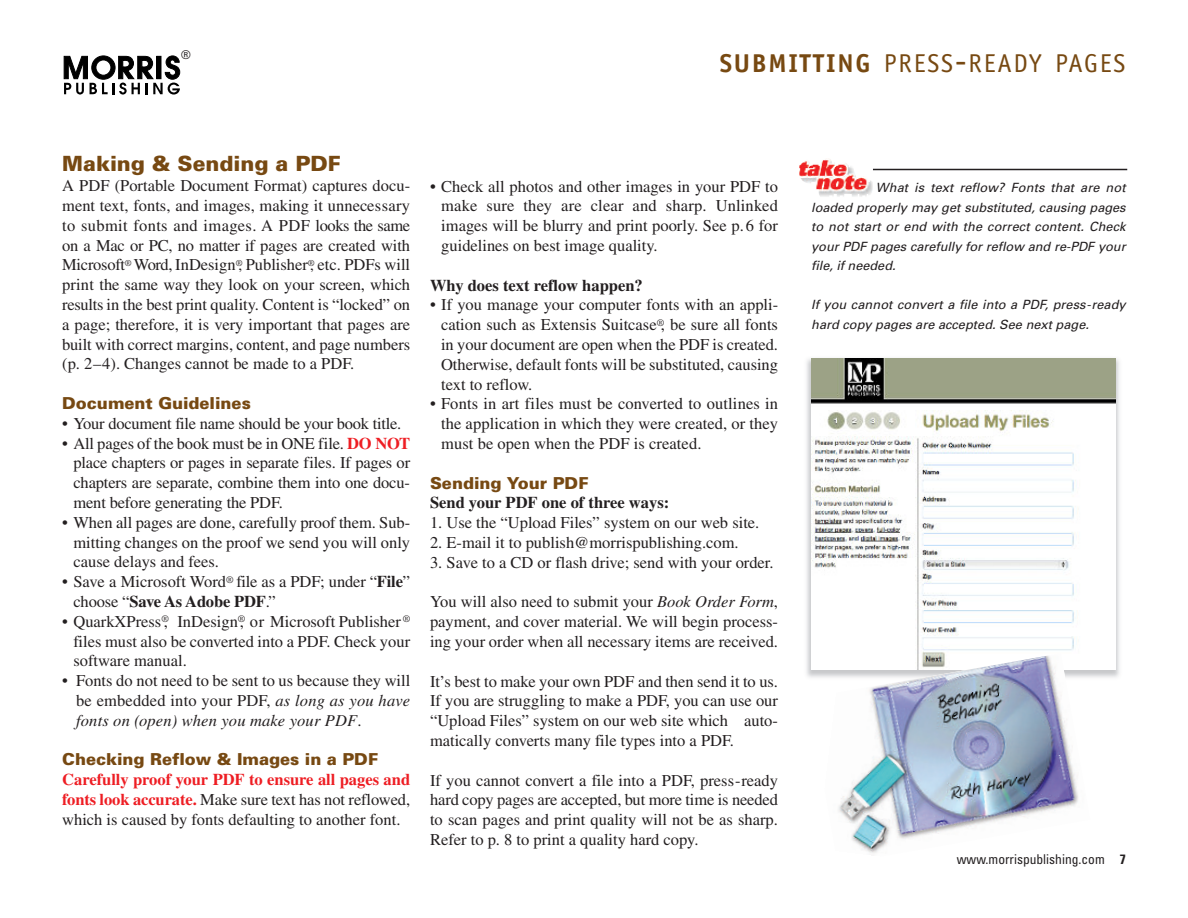
<style>
.page{position:relative;width:1188px;height:918px;background:#fff}
.page>*{position:absolute;margin:0;border:0;box-sizing:border-box;transform-origin:0 0}
.t1{font:25.8px "Officina Sans";letter-spacing:.065em;color:#774912}
.t2{font:900 21px "Univers";color:#774912}
.t3{font:16.5px/19.8px "Times";color:#231f20;text-align:justify}
.t4{font:900 16.5px "Univers";color:#774912}
.t5{font:700 16.5px "Times";color:#231f20}
.t6{font:condensed 13.5px "Univers";color:#231f20}
.t7{font:italic 12.75px/19.5px "Univers";letter-spacing:.005em;color:#231f20;text-align:justify}
.t8{font:condensed 12px "Univers";color:#231f20}
.s1{font-weight:700}
.s2{font-size:34.5px}
.s3{font-size:15px}
.s4{font-weight:700;color:#ee1d23}
.s5{font-style:italic}
</style>
<div class="page">
<svg style="left:64px;top:56px;width:116px;height:39px"></svg>
<img style="left:806px;top:358px;width:314px;height:320px">
<img style="left:812px;top:359px;width:304px;height:311px">
<svg style="left:808px;top:653px;width:10px;height:25px"></svg>
<img style="left:818px;top:653px;width:272px;height:200px">
<hr style="left:873px;top:169px;width:254px;height:1px;background:#231f20">
<img style="left:799px;top:159px;width:74px;height:38px">
<p class="t8" style="left:181px;top:50px;width:11px">®</p>
<h1 class="t1" style="left:720px;top:53px;width:407px"><span class="s1">SUBMITTING</span> PRESS<span class="s2">-</span>READY PAGES</h1>
<p class="t2" style="left:62px;top:156px;width:280px">Making &amp; Sending a PDF</p>
<p class="t3" style="left:62px;top:178px;width:350px">A PDF (Portable Document Format) captures docu&shy;ment text, fonts, and images, making it unnecessary to submit fonts and images. A PDF looks the same on a Mac or PC, no matter if pages are created with Microsoft<sup>®</sup> Word, InDesign<sup>®</sup><span class="s3">,</span> Publisher<sup>®</sup><span class="s3">,</span> etc. PDFs will print the same way they look on your screen, which results in the best print quality. Content is “locked” on a page; therefore, it is very important that pages are built with correct margins, content, and page numbers (p. 2–4). Changes cannot be made to a PDF.</p>
<p class="t4" style="left:62px;top:397px;width:190px">Document Guidelines</p>
<p class="t3" style="left:62px;top:415px;width:341px">• Your document file name should be your book title.</p>
<p class="t3" style="left:73px;top:435px;width:338px;text-indent:-11px">• All pages of the book must be in ONE file. <span class="s4">DO NOT </span>place chapters or pages in separate files. If pages or chapters are separate, combine them into one docu&shy;ment before generating the PDF.</p>
<p class="t3" style="left:73px;top:514px;width:338px;text-indent:-11px">• When all pages are done, carefully proof them. Sub&shy;mitting changes on the proof we send you will only cause delays and fees.</p>
<p class="t3" style="left:73px;top:574px;width:338px;text-indent:-11px">• Save a Microsoft Word<sup>®</sup> file as a PDF; under “<span class="s1">File</span>” choose “<span class="s1">Save As Adobe PDF</span>.”</p>
<p class="t3" style="left:73px;top:613px;width:338px;text-indent:-11px">• QuarkXPress<sup>®</sup>, InDesign<sup>®</sup>, or Microsoft Publisher <sup>® </sup>files must also be converted into a PDF. Check your software manual.</p>
<p class="t3" style="left:76px;top:673px;width:336px;text-indent:-14px">• Fonts do not need to be sent to us because they will be embedded into your PDF, <span class="s5">as long as you have fonts on (open) when you make your PDF</span>.</p>
<p class="t4" style="left:62px;top:754px;width:317px">Checking Reflow &amp; Images in a PDF</p>
<p class="t3" style="left:62px;top:772px;width:350px"><span class="s4">Carefully proof your PDF to ensure all pages and fonts look accurate.</span> Make sure text has not reflowed, which is caused by fonts defaulting to another font.</p>
<p class="t3" style="left:441px;top:178px;width:338px;text-indent:-11px">• Check all photos and other images in your PDF to make sure they are clear and sharp. Unlinked images will be blurry and print poorly. See p. 6 for guidelines on best image quality.</p>
<p class="t5" style="left:430px;top:279px;width:214px">Why does text reflow happen?</p>
<p class="t3" style="left:441px;top:297px;width:339px;text-indent:-11px">• If you manage your computer fonts with an appli&shy;cation such as Extensis Suitcase<sup>®</sup>, be sure all fonts in your document are open when the PDF is created.<br>Otherwise, default fonts will be substituted, causing text to reflow.</p>
<p class="t3" style="left:441px;top:396px;width:339px;text-indent:-11px">• Fonts in art files must be converted to outlines in the application in which they were created, or they must be open when the PDF is created.</p>
<p class="t4" style="left:430px;top:477px;width:160px">Sending Your PDF</p>
<p class="t5" style="left:430px;top:497px;width:241px">Send your PDF one of three ways:</p>
<p class="t3" style="left:430px;top:514px;width:331px">1. Use the “Upload Files” system on our web site.</p>
<p class="t3" style="left:430px;top:534px;width:310px">2. E-mail it to publish@morrispublishing.com.</p>
<p class="t3" style="left:430px;top:554px;width:345px">3. Save to a CD or flash drive; send with your order.</p>
<p class="t3" style="left:430px;top:594px;width:350px">You will also need to submit your <span class="s5">Book Order Form</span>, payment, and cover material. We will begin process&shy;ing your order when all necessary items are received.</p>
<p class="t3" style="left:430px;top:673px;width:350px">It’s best to make your own PDF and then send it to us.<br>If you are struggling to make a PDF, you can use our “Upload Files” system on our web site which auto&shy;matically converts many file types into a PDF.</p>
<p class="t3" style="left:430px;top:772px;width:350px">If you cannot convert a file into a PDF, press-ready hard copy pages are accepted, but more time is needed to scan pages and print quality will not be as sharp.<br>Refer to p. 8 to print a quality hard copy.</p>
<p class="t7" style="left:811px;top:179px;width:316px;text-indent:65px">What is text reflow? Fonts that are not loaded properly may get substituted, causing pages to not start or end with the correct content. Check your PDF pages carefully for reflow and re-PDF your file, if needed.</p>
<p class="t7" style="left:811px;top:296px;width:316px">If you cannot convert a file into a PDF, press-ready hard copy pages are accepted. See next page.</p>
<p class="t6" style="left:957px;top:854px;width:170px">www.morrispublishing.com <span class="s1">7</span></p>
</div>
